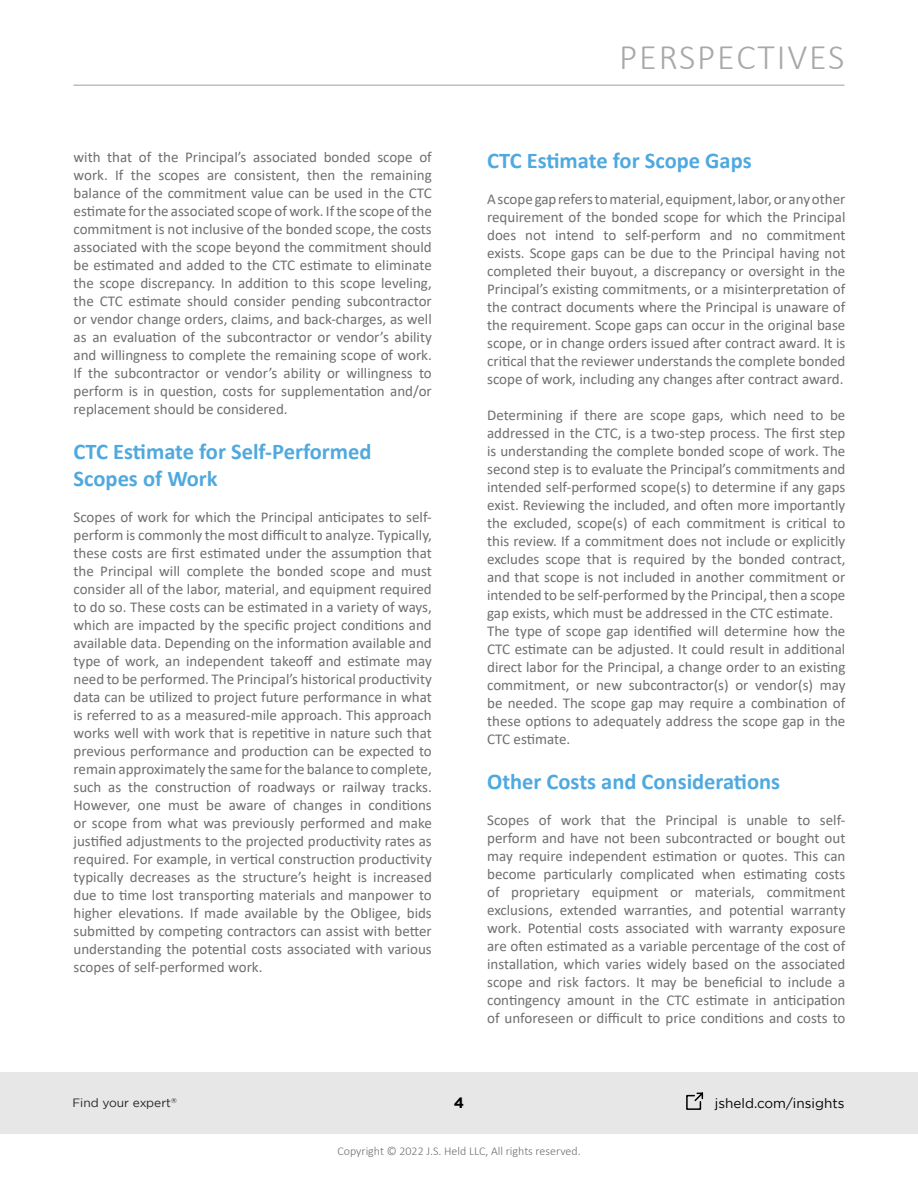
<style>
.page{position:relative;width:918px;height:1188px;background:#fff}
.page>*{position:absolute;margin:0;border:0;box-sizing:border-box;transform-origin:0 0}
.t1{font:300 36px "Calibri";letter-spacing:.05em;color:#a6a8aa}
.t2{font:700 22.5px/27px "Calibri";color:#4fa9df}
.t3{font:15px/18px "Calibri";color:#6e6f71;text-align:justify}
.t4{font:700 15px "Gotham";color:#000}
.t5{font:13.5px "Gotham";color:#000}
.t6{font:300 12px "Calibri";color:#6e6f71}
.t7{font:12px "Gotham";color:#241f21}
.t8{font:7.05px "Gotham";color:#241f21}
</style>
<div class="page">
<div style="left:0;top:1072px;width:918px;height:62px;background:#e7e7e7"></div>
<hr style="left:74px;top:85px;width:770px;height:1px;background:#a6a8ab">
<svg style="left:686px;top:1092px;width:18px;height:18px"></svg>
<p class="t3" style="left:74px;top:148px;width:360px">with that of the Principal’s associated bonded scope of work. If the scopes are consistent, then the remaining balance of the commitment value can be used in the CTC estimate for the associated scope of work. If the scope of the commitment is not inclusive of the bonded scope, the costs associated with the scope beyond the commitment should be estimated and added to the CTC estimate to eliminate the scope discrepancy. In addition to this scope leveling, the CTC estimate should consider pending subcontractor or vendor change orders, claims, and back-charges, as well as an evaluation of the subcontractor or vendor’s ability and willingness to complete the remaining scope of work.<br>If the subcontractor or vendor’s ability or willingness to perform is in question, costs for supplementation and/or replacement should be considered.</p>
<h2 class="t2" style="left:74px;top:438px;width:300px">CTC Estimate for Self-Performed<br>Scopes of Work</h2>
<p class="t3" style="left:74px;top:508px;width:360px">Scopes of work for which the Principal anticipates to self&shy;perform is commonly the most difficult to analyze. Typically, these costs are first estimated under the assumption that the Principal will complete the bonded scope and must consider all of the labor, material, and equipment required to do so. These costs can be estimated in a variety of ways, which are impacted by the specific project conditions and available data. Depending on the information available and type of work, an independent takeoff and estimate may need to be performed. The Principal’s historical productivity data can be utilized to project future performance in what is referred to as a measured-mile approach. This approach works well with work that is repetitive in nature such that previous performance and production can be expected to remain approximately the same for the balance to complete, such as the construction of roadways or railway tracks.<br>However, one must be aware of changes in conditions or scope from what was previously performed and make justified adjustments to the projected productivity rates as required. For example, in vertical construction productivity typically decreases as the structure’s height is increased due to time lost transporting materials and manpower to higher elevations. If made available by the Obligee, bids submitted by competing contractors can assist with better understanding the potential costs associated with various scopes of self-performed work.</p>
<h1 class="t1" style="left:619px;top:35px;width:227px">PERSPECTIVES</h1>
<h2 class="t2" style="left:487px;top:146px;width:266px">CTC Estimate for Scope Gaps</h2>
<p class="t3" style="left:487px;top:189px;width:360px">A scope gap refers to material, equipment, labor, or any other requirement of the bonded scope for which the Principal does not intend to self-perform and no commitment exists. Scope gaps can be due to the Principal having not completed their buyout, a discrepancy or oversight in the Principal’s existing commitments, or a misinterpretation of the contract documents where the Principal is unaware of the requirement. Scope gaps can occur in the original base scope, or in change orders issued after contract award. It is critical that the reviewer understands the complete bonded scope of work, including any changes after contract award.</p>
<p class="t3" style="left:487px;top:405px;width:360px;text-align:left">Determining if there are scope gaps, which need to be addressed in the CTC, is a two-step process. The first step is understanding the complete bonded scope of work. The second step is to evaluate the Principal’s commitments and intended self-performed scope(s) to determine if any gaps exist. Reviewing the included, and often more importantly the excluded, scope(s) of each commitment is critical to this review. If a commitment does not include or explicitly excludes scope that is required by the bonded contract, and that scope is not included in another commitment or intended to be self-performed by the Principal, then a scope gap exists, which must be addressed in the CTC estimate.<br>The type of scope gap identified will determine how the CTC estimate can be adjusted. It could result in additional direct labor for the Principal, a change order to an existing commitment, or new subcontractor(s) or vendor(s) may be needed. The scope gap may require a combination of these options to adequately address the scope gap in the CTC estimate.</p>
<h2 class="t2" style="left:487px;top:767px;width:295px">Other Costs and Considerations</h2>
<p class="t3" style="left:487px;top:810px;width:360px">Scopes of work that the Principal is unable to self&shy;perform and have not been subcontracted or bought out may require independent estimation or quotes. This can become particularly complicated when estimating costs of proprietary equipment or materials, commitment exclusions, extended warranties, and potential warranty work. Potential costs associated with warranty exposure are often estimated as a variable percentage of the cost of installation, which varies widely based on the associated scope and risk factors. It may be beneficial to include a contingency amount in the CTC estimate in anticipation of unforeseen or difficult to price conditions and costs to</p>
<p class="t7" style="left:72px;top:1096px;width:100px">Find your expert</p>
<p class="t4" style="left:454px;top:1093px;width:12px">4</p>
<p class="t5" style="left:715px;top:1095px;width:131px">jsheld.com/insights</p>
<p class="t8" style="left:171px;top:1096px;width:7px">®</p>
<p class="t6" style="left:337px;top:1144px;width:245px">Copyright © 2022 J.S. Held LLC, All rights reserved.</p>
</div>
